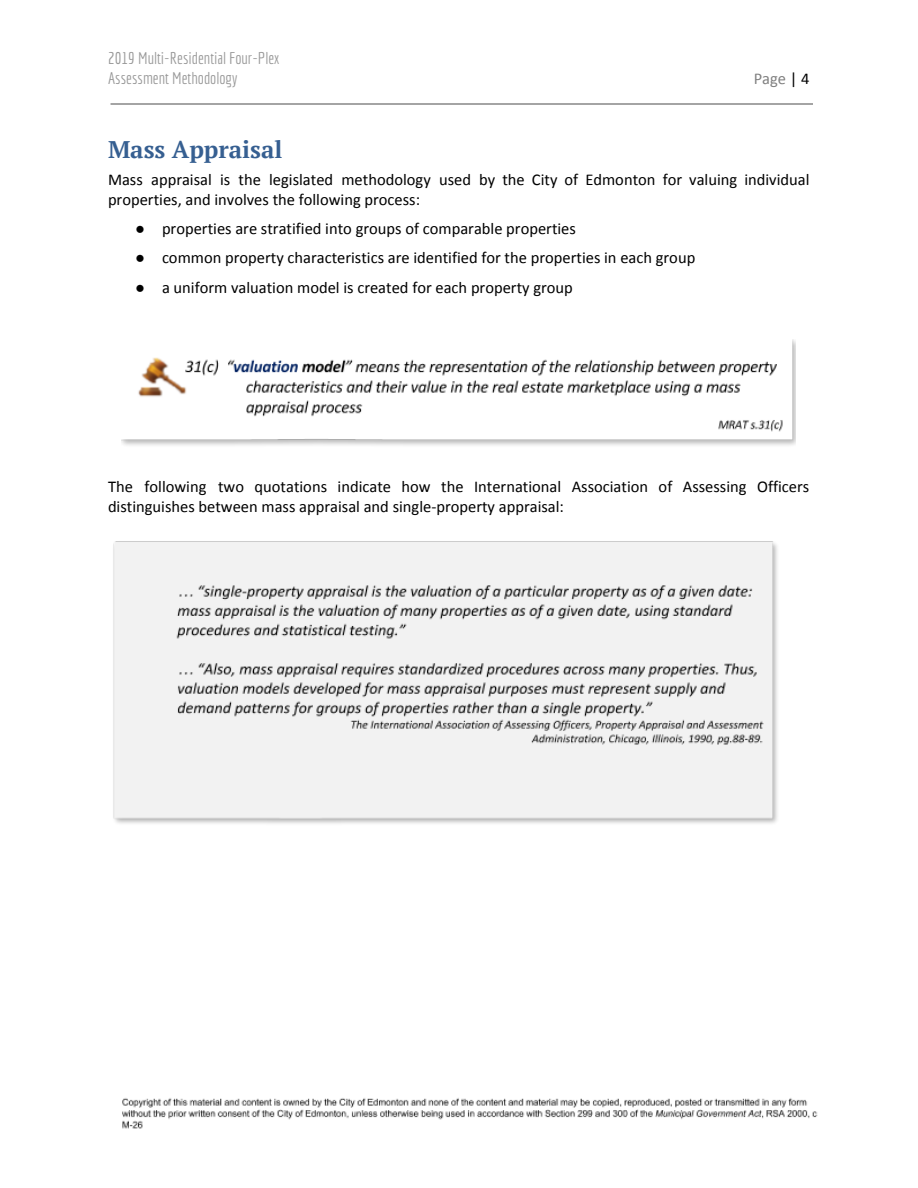
<style>
.page{position:relative;width:918px;height:1188px;background:#fff}
.page>*{position:absolute;margin:0;border:0;box-sizing:border-box;transform-origin:0 0}
.t1{font:700 24px "PT Serif";color:#365f91}
.t2{font:16.5px/20.2px "Calibri";color:#000}
.t3{font:16.5px/20.2px "Economica";color:#999}
.t4{font:16.5px "Calibri";color:#808080}
.s1{color:#000}
.s2{font-family:"Arial"}
</style>
<div class="page">
<img style="left:122px;top:340px;width:673px;height:106px">
<img style="left:113px;top:541px;width:665px;height:283px">
<img style="left:122px;top:1098px;width:696px;height:31px">
<p class="t3" style="left:108px;top:48px;width:173px">2019 Multi-Residential Four-Plex<br>Assessment Methodology</p>
<p class="t4" style="left:754px;top:72px;width:57px">Page <span class="s1">| 4</span></p>
<h1 class="t1" style="left:108px;top:133px;width:176px">Mass Appraisal</h1>
<p class="t2" style="left:108px;top:170px;width:703px">Mass appraisal is the legislated methodology used by the City of Edmonton for valuing individual properties, and involves the following process:</p>
<p class="t2" style="left:135px;top:220px;width:442px"><span class="s2">●</span> properties are stratified into groups of comparable properties</p>
<p class="t2" style="left:135px;top:249px;width:562px"><span class="s2">●</span> common property characteristics are identified for the properties in each group</p>
<p class="t2" style="left:135px;top:278px;width:439px"><span class="s2">●</span> a uniform valuation model is created for each property group</p>
<p class="t2" style="left:108px;top:477px;width:703px">The following two quotations indicate how the International Association of Assessing Officers distinguishes between mass appraisal and single-property appraisal:</p>
</div>
